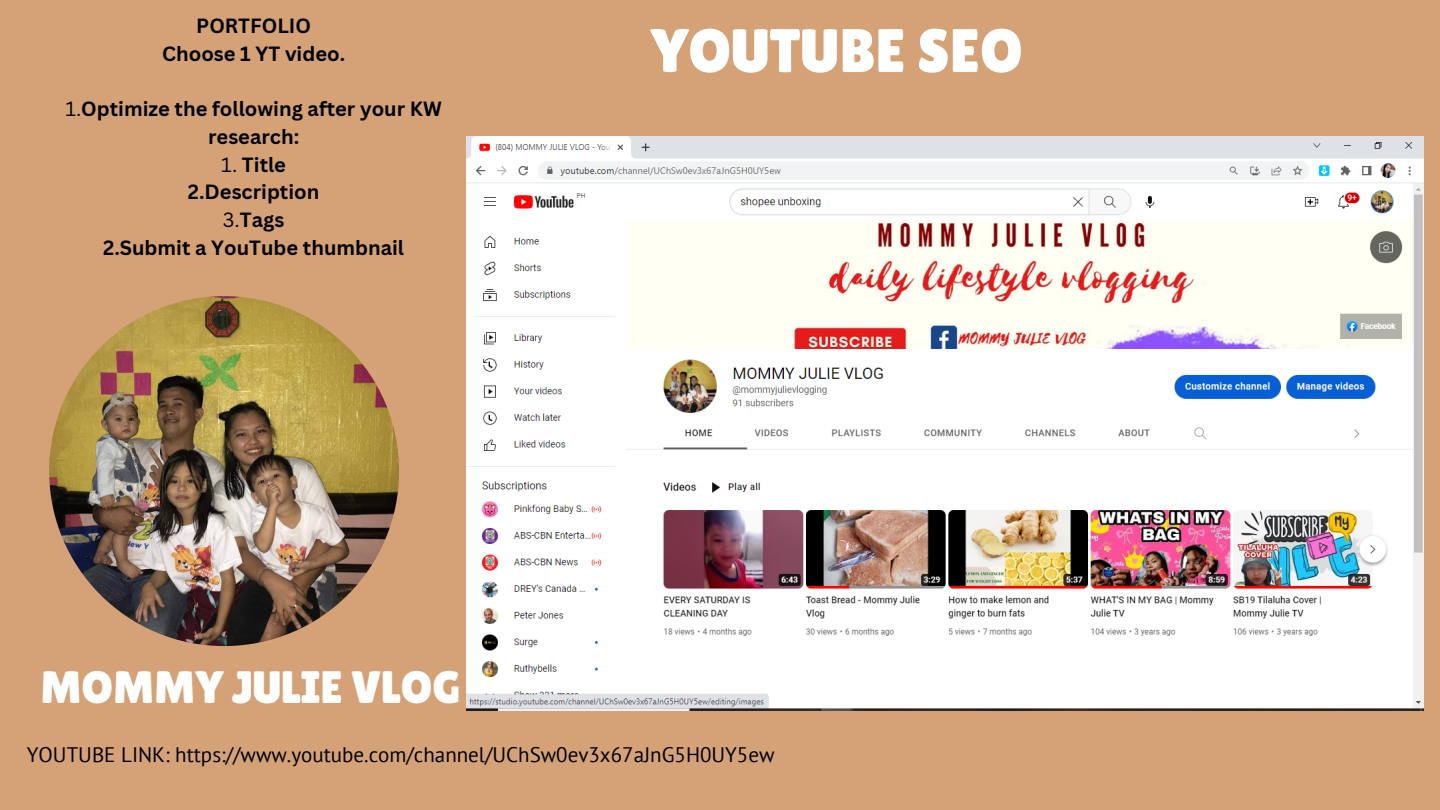
<style>
.page{position:relative;width:1440px;height:810px;background:#d4a276}
.page>*{position:absolute;margin:0;border:0;box-sizing:border-box;transform-origin:0 0}
.t1{font:61.4px "Lilita One";color:#fff}
.t2{font:45.4px "Lilita One";color:#fff}
.t3{font:21px "PT Sans";color:#000}
.t4{font:700 20px/27.7px "Canva Sans";color:#000;text-align:center}
.s1{font-weight:400}
</style>
<div class="page">
<img style="left:49px;top:296px;width:350px;height:350px;border-radius:50%">
<img style="left:467px;top:137px;width:956px;height:574px">
<p class="t4" style="left:162px;top:12px;width:185px">PORTFOLIO<br>Choose 1 YT video.</p>
<p class="t4" style="left:65px;top:95px;width:378px"><span class="s1">1.</span>Optimize the following after your KW research:</p>
<p class="t4" style="left:103px;top:150px;width:302px"><span class="s1">1.</span> Title<br>2.Description<br><span class="s1">3.</span>Tags<br>2.Submit a YouTube thumbnail</p>
<h2 class="t2" style="left:40px;top:661px;width:422px">MOMMY JULIE VLOG</h2>
<h1 class="t1" style="left:651px;top:15px;width:374px">YOUTUBE SEO</h1>
<p class="t3" style="left:27px;top:740px;width:749px">YOUTUBE LINK: https://www.youtube.com/channel/UChSw0ev3x67aJnG5H0UY5ew</p>
</div>
